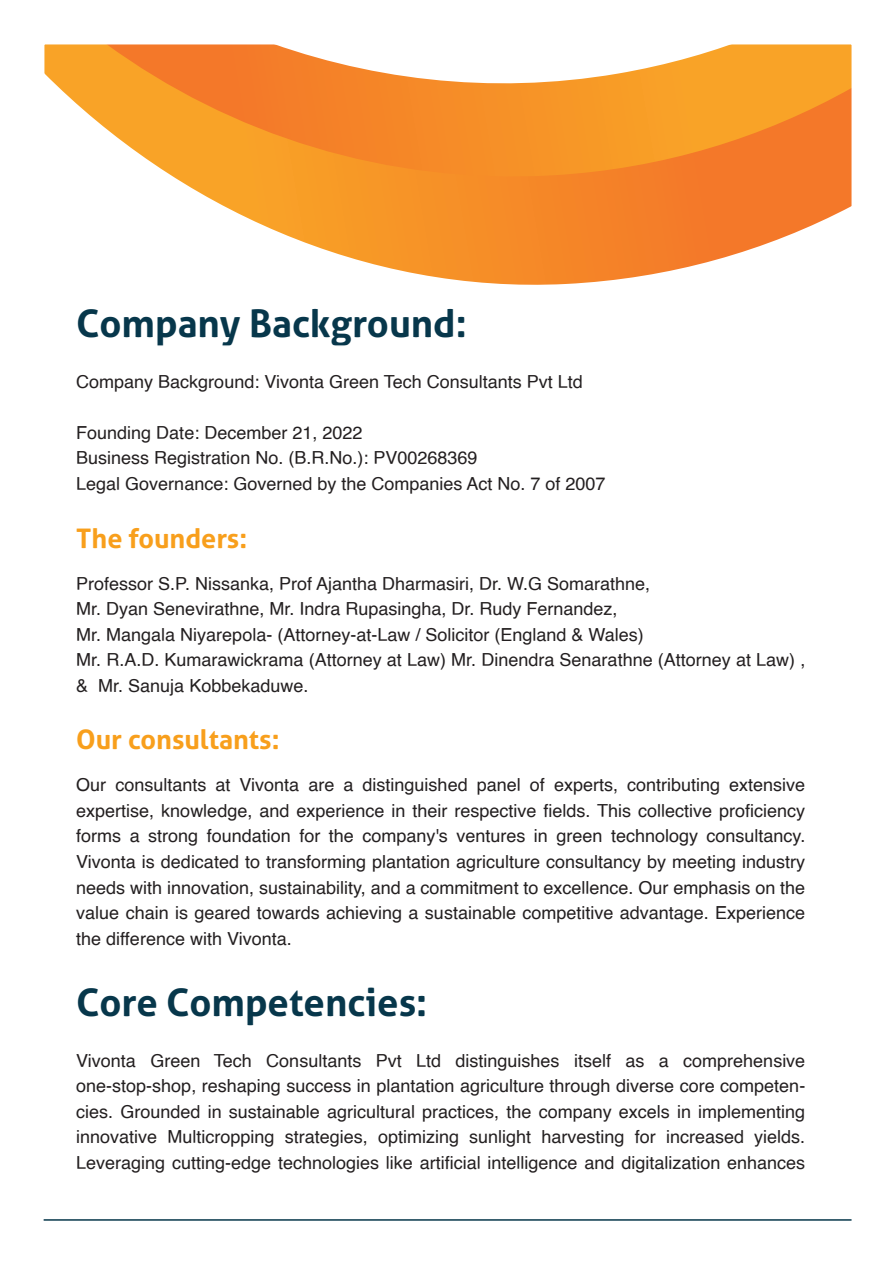
<style>
.page{position:relative;width:893px;height:1263px;background:#fff}
.page>*{position:absolute;margin:0;border:0;box-sizing:border-box;transform-origin:0 0}
.t1{font:700 38.1px "Aller";color:#07374b}
.t2{font:700 27px "Aller";color:#f89f1c}
.t3{font:18px/25.5px "Helvetica";color:#231f20}
</style>
<div class="page">
<hr style="left:44px;top:1219px;width:807px;height:2px;background:#07374b">
<svg style="left:92px;top:117px;width:759px;height:168px"></svg>
<svg style="left:106px;top:117px;width:745px;height:68px;background:#f69430"></svg>
<svg style="left:45px;top:45px;width:806px;height:72px"></svg>
<h1 class="t1" style="left:76px;top:300px;width:392px">Company Background:</h1>
<p class="t3" style="left:76px;top:369px;width:508px">Company Background: Vivonta Green Tech Consultants Pvt Ltd</p>
<p class="t3" style="left:76px;top:420px;width:531px">Founding Date: December 21, 2022<br>Business Registration No. (B.R.No.): PV00268369<br>Legal Governance: Governed by the Companies Act No. 7 of 2007</p>
<h2 class="t2" style="left:76px;top:521px;width:172px">The founders:</h2>
<p class="t3" style="left:76px;top:571px;width:731px">Professor S.P. Nissanka, Prof Ajantha Dharmasiri, Dr. W.G Somarathne,<br>Mr. Dyan Senevirathne, Mr. Indra Rupasingha, Dr. Rudy Fernandez,<br>Mr. Mangala Niyarepola- (Attorney-at-Law / Solicitor (England &amp; Wales)<br>Mr. R.A.D. Kumarawickrama (Attorney at Law) Mr. Dinendra Senarathne (Attorney at Law) , &amp; Mr. Sanuja Kobbekaduwe.</p>
<h2 class="t2" style="left:76px;top:723px;width:205px">Our consultants:</h2>
<p class="t3" style="left:76px;top:773px;width:730px;text-align:justify">Our consultants at Vivonta are a distinguished panel of experts, contributing extensive expertise, knowledge, and experience in their respective fields. This collective proficiency forms a strong foundation for the company's ventures in green technology consultancy.<br>Vivonta is dedicated to transforming plantation agriculture consultancy by meeting industry needs with innovation, sustainability, and a commitment to excellence. Our emphasis on the value chain is geared towards achieving a sustainable competitive advantage. Experience the difference with Vivonta.</p>
<h1 class="t1" style="left:76px;top:979px;width:353px">Core Competencies:</h1>
<p class="t3" style="left:76px;top:1048px;width:730px;text-align:justify">Vivonta Green Tech Consultants Pvt Ltd distinguishes itself as a comprehensive one-stop-shop, reshaping success in plantation agriculture through diverse core competen&shy;cies. Grounded in sustainable agricultural practices, the company excels in implementing innovative Multicropping strategies, optimizing sunlight harvesting for increased yields.<br>Leveraging cutting-edge technologies like artificial intelligence and digitalization enhances</p>
</div>
